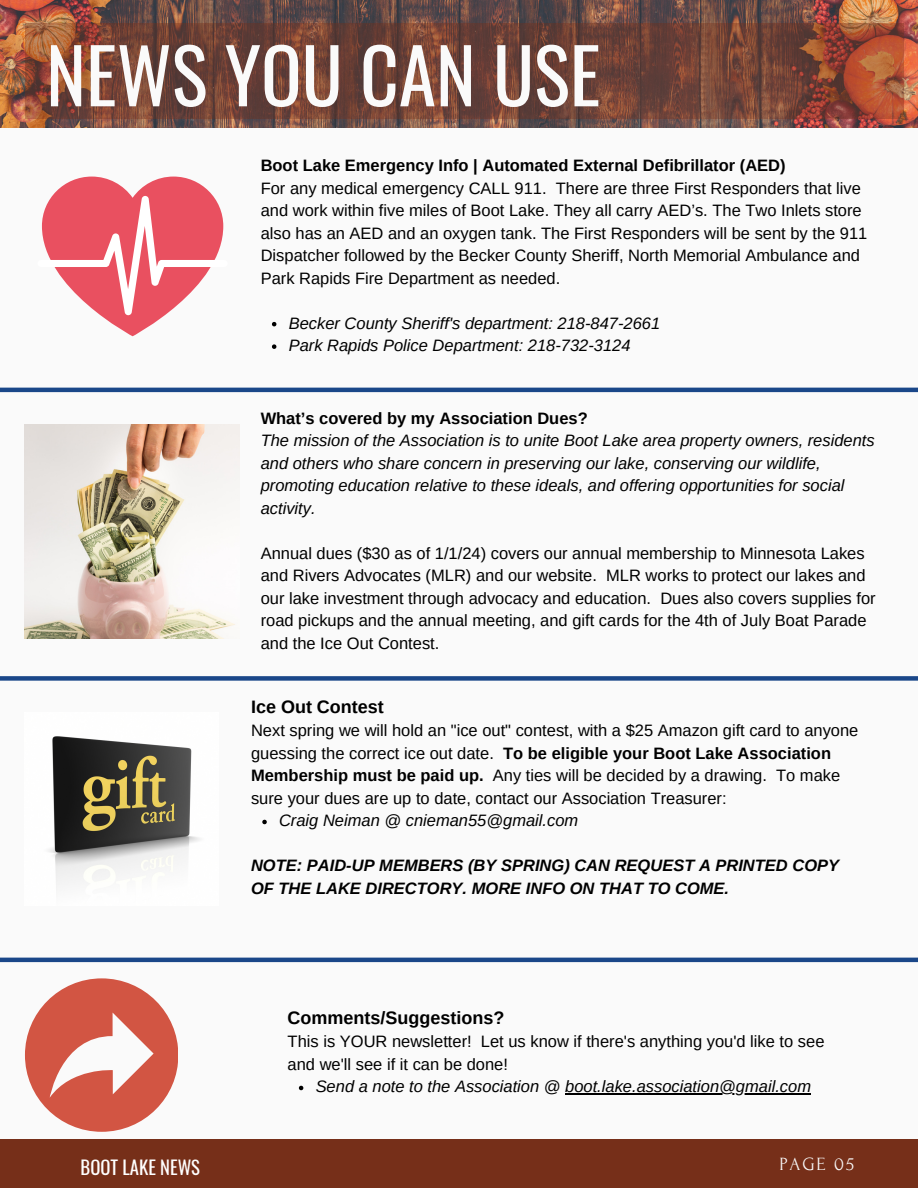
<style>
.page{position:relative;width:918px;height:1188px;background:#fafafa}
.page>*{position:absolute;margin:0;border:0;box-sizing:border-box;transform-origin:0 0}
.t1{font:75.45px "Oswald";color:#fafafa}
.t2{font:18.75px "Oswald";color:#fff}
.t3{font:18.6px "Forum";letter-spacing:.1em;color:#fafafa}
.t4{font:700 18px "Arimo";color:#000}
.t5{font:16.5px/22.5px "Arimo";color:#000}
.t6{font:italic 16.5px/22.5px "Arimo";color:#000}
.t7{font:italic 700 16.5px/22.5px "Arimo";color:#000}
.t8{font:700 16.5px "Arimo";color:#000}
.s1{font-weight:700}
</style>
<div class="page">
<div style="left:0;top:1139px;width:918px;height:49px;background:#762f19"></div>
<img style="left:0;top:0;width:918px;height:127px">
<svg style="left:25px;top:23px;width:879px;height:96px;background:#764436"></svg>
<hr style="left:0;top:388px;width:918px;height:4px;background:#1a4789">
<div style="left:0;top:676px;width:918px;height:5px;background:#1a4789"></div>
<hr style="left:0;top:958px;width:918px;height:4px;background:#1a4789">
<svg style="left:25px;top:978px;width:153px;height:153px"></svg>
<img style="left:50px;top:736px;width:148px;height:143px">
<img style="left:25px;top:424px;width:215px;height:215px">
<svg style="left:42px;top:177px;width:182px;height:159px"></svg>
<svg style="left:272px;top:322px;width:4px;height:4px"></svg>
<svg style="left:272px;top:344px;width:4px;height:5px"></svg>
<svg style="left:262px;top:820px;width:5px;height:4px"></svg>
<svg style="left:299px;top:1086px;width:4px;height:4px"></svg>
<hr style="left:565px;top:1094px;width:246px;height:1px;background:#000">
<p class="t1" style="left:46px;top:16px;width:556px">NEWS YOU CAN USE</p>
<p class="t8" style="left:261px;top:156px;width:526px">Boot Lake Emergency Info | Automated External Defibrillator (AED)</p>
<p class="t5" style="left:261px;top:177px;width:608px">For any medical emergency CALL 911. There are three First Responders that live and work within five miles of Boot Lake. They all carry AED’s. The Two Inlets store also has an AED and an oxygen tank. The First Responders will be sent by the 911<br>Dispatcher followed by the Becker County Sheriff, North Memorial Ambulance and Park Rapids Fire Department as needed.</p>
<p class="t6" style="left:289px;top:312px;width:373px">Becker County Sheriff's department: 218-847-2661</p>
<p class="t6" style="left:289px;top:334px;width:343px">Park Rapids Police Department: 218-732-3124</p>
<p class="t8" style="left:261px;top:409px;width:329px">What’s covered by my Association Dues?</p>
<p class="t6" style="left:261px;top:429px;width:616px">The mission of the Association is to unite Boot Lake area property owners, residents and others who share concern in preserving our lake, conserving our wildlife, promoting education relative to these ideals, and offering opportunities for social activity.</p>
<p class="t5" style="left:261px;top:542px;width:617px">Annual dues ($30 as of 1/1/24) covers our annual membership to Minnesota Lakes and Rivers Advocates (MLR) and our website. MLR works to protect our lakes and our lake investment through advocacy and education. Dues also covers supplies for road pickups and the annual meeting, and gift cards for the 4th of July Boat Parade and the Ice Out Contest.</p>
<p class="t4" style="left:251px;top:697px;width:134px">Ice Out Contest</p>
<p class="t5" style="left:251px;top:720px;width:609px">Next spring we will hold an "ice out" contest, with a $25 Amazon gift card to anyone guessing the correct ice out date. <span class="s1">To be eligible your Boot Lake Association Membership must be paid up.</span> Any ties will be decided by a drawing. To make sure your dues are up to date, contact our Association Treasurer:</p>
<p class="t6" style="left:279px;top:810px;width:301px">Craig Neiman @ cnieman55@gmail.com</p>
<p class="t7" style="left:251px;top:855px;width:590px">NOTE: PAID-UP MEMBERS (BY SPRING) CAN REQUEST A PRINTED COPY<br>OF THE LAKE DIRECTORY. MORE INFO ON THAT TO COME.</p>
<p class="t4" style="left:288px;top:1008px;width:218px">Comments/Suggestions?</p>
<p class="t5" style="left:288px;top:1031px;width:538px">This is YOUR newsletter! Let us know if there's anything you'd like to see and we'll see if it can be done!</p>
<p class="t6" style="left:316px;top:1076px;width:497px">Send a note to the Association @ boot.lake.association@gmail.com</p>
<p class="t2" style="left:81px;top:1152px;width:121px">BOOT LAKE NEWS</p>
<p class="t3" style="left:779px;top:1154px;width:76px">PAGE 05</p>
</div>
